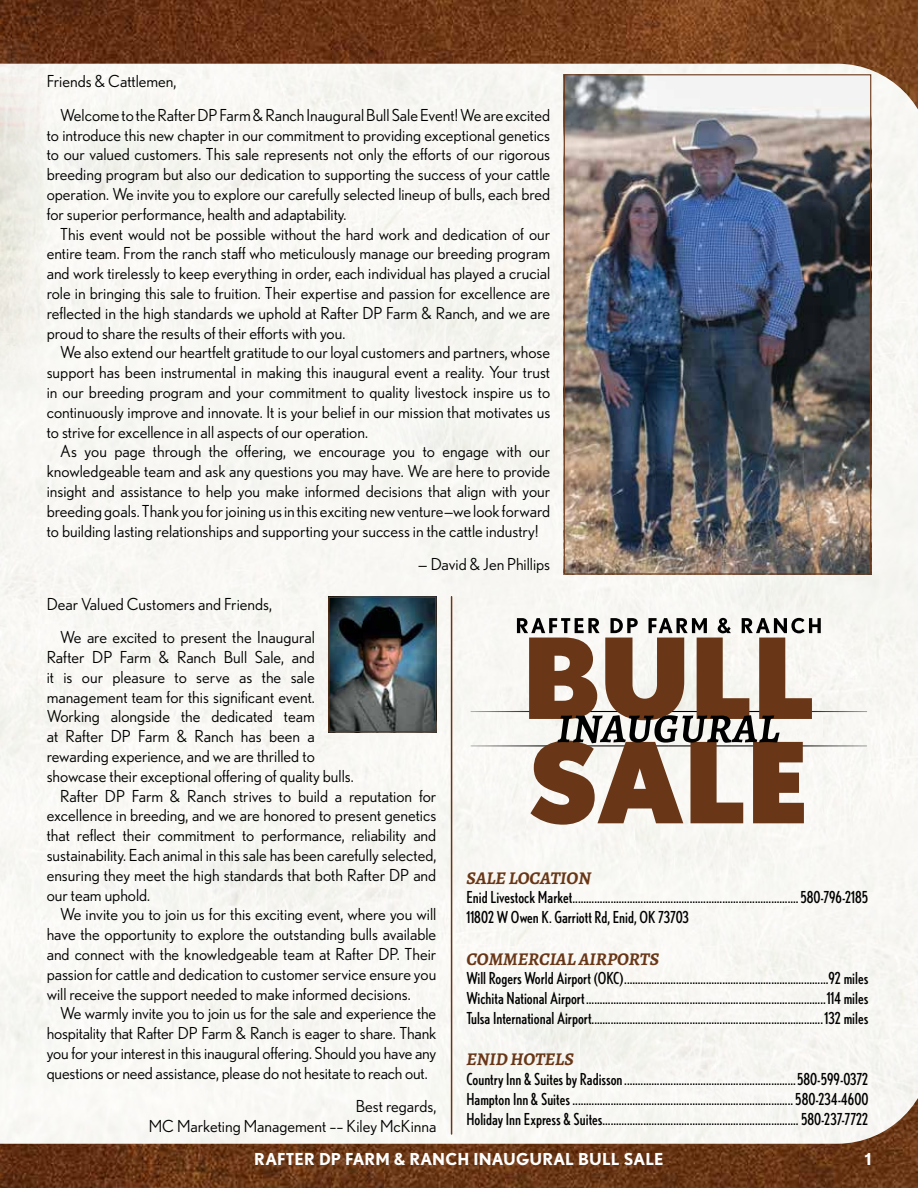
<style>
.page{position:relative;width:918px;height:1188px;background:#fff}
.page>*{position:absolute;margin:0;border:0;box-sizing:border-box;transform-origin:0 0}
.t1{font:italic 700 18px "Alegreya";color:#693717}
.t2{font:16.5px/19.8px "Nobel";color:#000;text-align:justify}
.t3{font:condensed 16.5px/19.8px "Nobel";color:#000;text-align:justify}
.t4{font:700 16.5px "Nobel";letter-spacing:.01em;color:#fff}
</style>
<div class="page">
<img style="left:0;top:0;width:918px;height:1188px">
<div style="left:0;top:64px;width:918px;height:1080px;background:#f8f7f4"></div>
<img style="left:0;top:37px;width:47px;height:33px">
<img style="left:0;top:70px;width:47px;height:325px">
<img style="left:566px;top:76px;width:303px;height:497px">
<div style="left:564px;top:74px;width:307px;height:501px;border:1px solid #693717"></div>
<img style="left:330px;top:599px;width:104px;height:131px">
<div style="left:328px;top:597px;width:108px;height:135px;border:1px solid #693717"></div>
<hr style="left:451px;top:597px;width:1px;height:537px;background:#693717">
<hr style="left:471px;top:711px;width:198px;height:1px;background:#000">
<hr style="left:471px;top:745px;width:198px;height:1px;background:#000">
<hr style="left:669px;top:711px;width:198px;height:1px;background:#000">
<hr style="left:669px;top:745px;width:198px;height:1px;background:#000">
<svg style="left:517px;top:618px;width:304px;height:207px"></svg>
<p class="t2" style="left:60px;top:65px;width:492px;line-height:33.3px;text-indent:-13px">Friends &amp; Cattlemen,<br>Welcome to the Rafter DP Farm &amp; Ranch Inaugural Bull Sale Event! We are excited</p>
<p class="t2" style="left:47px;top:125px;width:505px">to introduce this new chapter in our commitment to providing exceptional genetics to our valued customers. This sale represents not only the efforts of our rigorous breeding program but also our dedication to supporting the success of your cattle operation. We invite you to explore our carefully selected lineup of bulls, each bred for superior performance, health and adaptability.</p>
<p class="t2" style="left:47px;top:224px;width:505px;text-indent:13px">This event would not be possible without the hard work and dedication of our entire team. From the ranch staff who meticulously manage our breeding program and work tirelessly to keep everything in order, each individual has played a crucial role in bringing this sale to fruition. Their expertise and passion for excellence are reflected in the high standards we uphold at Rafter DP Farm &amp; Ranch, and we are proud to share the results of their efforts with you.</p>
<p class="t2" style="left:47px;top:342px;width:505px;text-indent:13px">We also extend our heartfelt gratitude to our loyal customers and partners, whose support has been instrumental in making this inaugural event a reality. Your trust in our breeding program and your commitment to quality livestock inspire us to continuously improve and innovate. It is your belief in our mission that motivates us to strive for excellence in all aspects of our operation.</p>
<p class="t2" style="left:47px;top:441px;width:505px;text-indent:13px">As you page through the offering, we encourage you to engage with our knowledgeable team and ask any questions you may have. We are here to provide insight and assistance to help you make informed decisions that align with your breeding goals. Thank you for joining us in this exciting new venture—we look forward to building lasting relationships and supporting your success in the cattle industry!</p>
<p class="t2" style="left:418px;top:554px;width:134px">— David &amp; Jen Phillips</p>
<p class="t2" style="left:60px;top:587px;width:256px;line-height:33.3px;text-indent:-13px">Dear Valued Customers and Friends,<br>We are excited to present the Inaugural</p>
<p class="t2" style="left:47px;top:647px;width:270px">Rafter DP Farm &amp; Ranch Bull Sale, and</p>
<p class="t2" style="left:47px;top:667px;width:270px">it is our pleasure to serve as the sale</p>
<p class="t2" style="left:47px;top:687px;width:270px">management team for this significant event.</p>
<p class="t2" style="left:47px;top:706px;width:270px">Working alongside the dedicated team</p>
<p class="t2" style="left:47px;top:726px;width:270px">at Rafter DP Farm &amp; Ranch has been a</p>
<p class="t2" style="left:47px;top:746px;width:270px">rewarding experience, and we are thrilled to</p>
<p class="t2" style="left:47px;top:766px;width:309px">showcase their exceptional offering of quality bulls.</p>
<p class="t2" style="left:60px;top:786px;width:378px">Rafter DP Farm &amp; Ranch strives to build a reputation for</p>
<p class="t2" style="left:47px;top:805px;width:391px">excellence in breeding, and we are honored to present genetics</p>
<p class="t2" style="left:47px;top:825px;width:391px">that reflect their commitment to performance, reliability and</p>
<p class="t2" style="left:47px;top:845px;width:391px">sustainability. Each animal in this sale has been carefully selected,</p>
<p class="t2" style="left:47px;top:865px;width:391px">ensuring they meet the high standards that both Rafter DP and</p>
<p class="t2" style="left:47px;top:885px;width:105px">our team uphold.</p>
<p class="t2" style="left:60px;top:904px;width:378px">We invite you to join us for this exciting event, where you will</p>
<p class="t2" style="left:47px;top:924px;width:391px">have the opportunity to explore the outstanding bulls available</p>
<p class="t2" style="left:47px;top:944px;width:391px">and connect with the knowledgeable team at Rafter DP. Their</p>
<p class="t2" style="left:47px;top:964px;width:391px">passion for cattle and dedication to customer service ensure you</p>
<p class="t2" style="left:47px;top:984px;width:365px">will receive the support needed to make informed decisions.</p>
<p class="t2" style="left:60px;top:1003px;width:378px">We warmly invite you to join us for the sale and experience the</p>
<p class="t2" style="left:47px;top:1023px;width:391px">hospitality that Rafter DP Farm &amp; Ranch is eager to share. Thank</p>
<p class="t2" style="left:47px;top:1043px;width:391px">you for your interest in this inaugural offering. Should you have any</p>
<p class="t2" style="left:47px;top:1063px;width:382px">questions or need assistance, please do not hesitate to reach out.</p>
<p class="t2" style="left:149px;top:1096px;width:289px;text-align:right">Best regards,<br>MC Marketing Management –– Kiley McKinna</p>
<p class="t1" style="left:466px;top:865px;width:126px">SALE LOCATION</p>
<p class="t3" style="left:466px;top:887px;width:404px">Enid Livestock Market...................................................................................580-796-2185<br>11802 W Owen K. Garriott Rd, Enid, OK 73703</p>
<p class="t1" style="left:466px;top:946px;width:194px">COMMERCIAL AIRPORTS</p>
<p class="t3" style="left:466px;top:968px;width:404px">Will Rogers World Airport (OKC)...........................................................................92 miles Wichita National Airport........................................................................................114 miles Tulsa International Airport.....................................................................................132 miles</p>
<p class="t1" style="left:466px;top:1046px;width:109px">ENID HOTELS</p>
<p class="t3" style="left:466px;top:1069px;width:404px">Country Inn &amp; Suites by Radisson...............................................................580-599-0372<br>Hampton Inn &amp; Suites .................................................................................580-234-4600<br>Holiday Inn Express &amp; Suites........................................................................580-237-7722</p>
<p class="t4" style="left:254px;top:1149px;width:411px">RAFTER DP FARM &amp; RANCH INAUGURAL BULL SALE</p>
<p class="t4" style="left:865px;top:1149px;width:8px">1</p>
</div>
